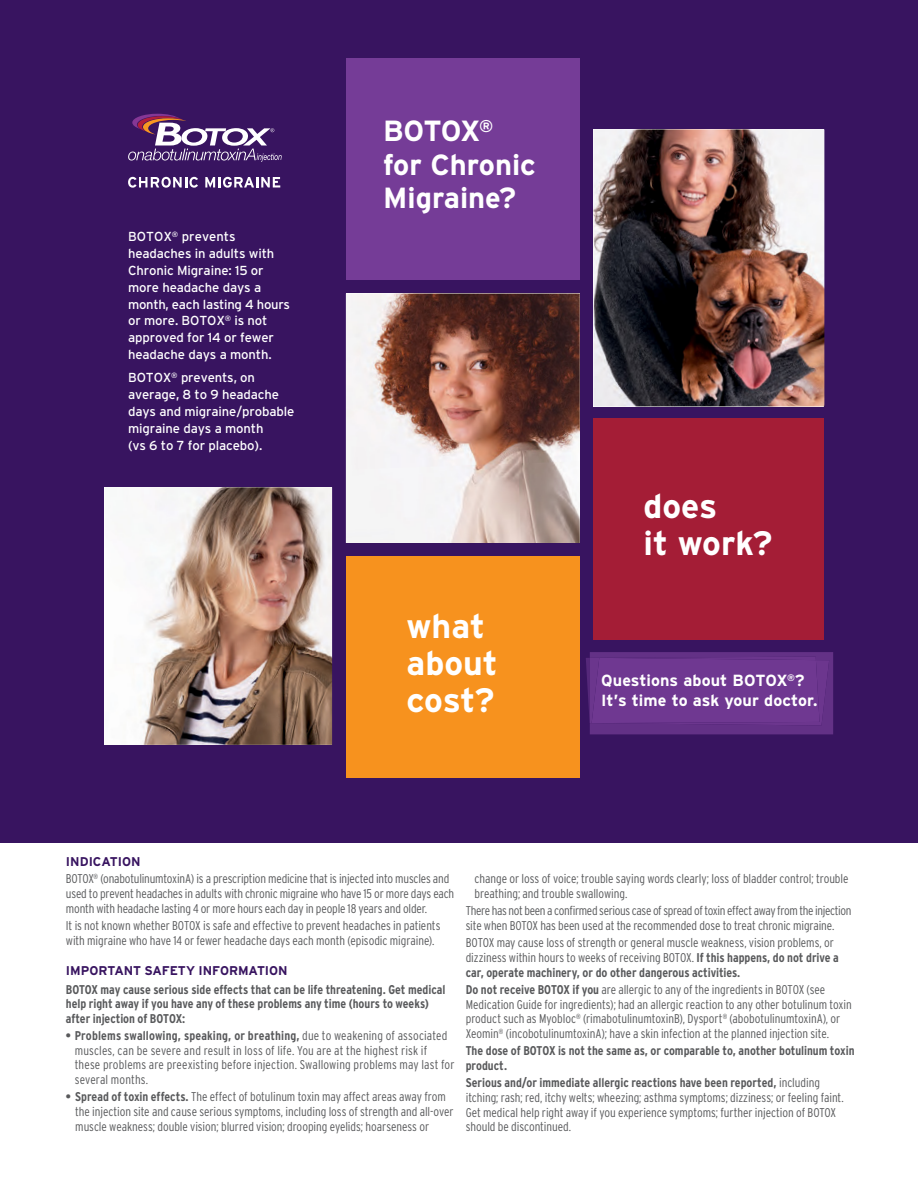
<style>
.page{position:relative;width:918px;height:1188px;background:#fff}
.page>*{position:absolute;margin:0;border:0;box-sizing:border-box;transform-origin:0 0}
.t1{font:700 33.75px/36.9px "Interstate";color:#fff}
.t2{font:700 29.1px/33.2px "Interstate";color:#fff}
.t3{font:700 16.2px/20px "Interstate";color:#fff}
.t4{font:13.05px/17px "Interstate";letter-spacing:-.01em;color:#fff}
.t5{font:300 condensed 12.75px/14.5px "Interstate";letter-spacing:-.005em;color:#58595b}
.t6{font:700 condensed 12.75px/14.5px "Interstate";letter-spacing:-.005em;color:#58595b}
.t7{font:300 condensed 12.75px/14.5px "Interstate";letter-spacing:-.025em;color:#58595b}
.t8{font:700 12.75px "Interstate";letter-spacing:-.005em;color:#381460}
.s1{font-weight:700;font-stretch:normal;color:#381460}
.s2{font-weight:700}
</style>
<div class="page">
<div style="left:0;top:0;width:918px;height:843px;background:#381460"></div>
<img style="left:105px;top:487px;width:227px;height:258px">
<img style="left:346px;top:294px;width:234px;height:249px">
<div style="left:346px;top:557px;width:234px;height:221px;background:#f7921e"></div>
<div style="left:593px;top:419px;width:231px;height:221px;background:#a41d36"></div>
<div style="left:346px;top:59px;width:234px;height:221px;background:#753c97"></div>
<img style="left:593px;top:129px;width:231px;height:277px">
<svg style="left:128px;top:177px;width:70px;height:11px"></svg>
<svg style="left:205px;top:177px;width:75px;height:11px"></svg>
<svg style="left:128px;top:114px;width:154px;height:48px"></svg>
<svg style="left:586px;top:652px;width:247px;height:82px"></svg>
<p class="t4" style="left:128px;top:228px;width:164px">BOTOX<sup>®</sup> prevents headaches in adults with<br>Chronic Migraine: 15 or more headache days a month, each lasting 4 hours or more. BOTOX<sup>®</sup> is not approved for 14 or fewer headache days a month.</p>
<p class="t4" style="left:128px;top:369px;width:168px">BOTOX<sup>®</sup> prevents, on average, 8 to 9 headache days and migraine/probable migraine days a month<br>(vs 6 to 7 for placebo).</p>
<h2 class="t2" style="left:383px;top:114px;width:154px">BOTOX<sup>® </sup>for Chronic<br>Migraine?</h2>
<h1 class="t1" style="left:407px;top:608px;width:93px">what about cost?</h1>
<h1 class="t1" style="left:644px;top:488px;width:131px">does<br>it work?</h1>
<p class="t3" style="left:601px;top:671px;width:218px">Questions about BOTOX<sup>®</sup>?<br>It’s time to ask your doctor.</p>
<p class="t5" style="left:66px;top:853px;width:385px;line-height:17.4px"><span class="s1">INDICATION<br></span>BOTOX<sup>®</sup> (onabotulinumtoxinA) is a prescription medicine that is injected into muscles and</p>
<p class="t5" style="left:66px;top:886px;width:390px">used to prevent headaches in adults with chronic migraine who have 15 or more days each month with headache lasting 4 or more hours each day in people 18 years and older.</p>
<p class="t5" style="left:66px;top:918px;width:376px">It is not known whether BOTOX is safe and effective to prevent headaches in patients with migraine who have 14 or fewer headache days each month (episodic migraine).</p>
<p class="t8" style="left:66px;top:963px;width:223px">IMPORTANT SAFETY INFORMATION</p>
<p class="t6" style="left:66px;top:982px;width:381px">BOTOX may cause serious side effects that can be life threatening. Get medical help right away if you have any of these problems any time (hours to weeks) after injection of BOTOX:</p>
<p class="t5" style="left:75px;top:1028px;width:381px;text-indent:-9px"><span class="s2">• Problems swallowing, speaking, or breathing,</span> due to weakening of associated muscles, can be severe and result in loss of life. You are at the highest risk if these problems are preexisting before injection. Swallowing problems may last for several months.</p>
<p class="t5" style="left:75px;top:1090px;width:380px;text-indent:-9px"><span class="s2">• Spread of toxin effects.</span> The effect of botulinum toxin may affect areas away from the injection site and cause serious symptoms, including loss of strength and all-over muscle weakness; double vision; blurred vision; drooping eyelids; hoarseness or</p>
<p class="t5" style="left:475px;top:872px;width:375px">change or loss of voice; trouble saying words clearly; loss of bladder control; trouble breathing; and trouble swallowing.</p>
<p class="t7" style="left:466px;top:903px;width:387px">There has not been a confirmed serious case of spread of toxin effect away from the injection site when BOTOX has been used at the recommended dose to treat chronic migraine.</p>
<p class="t5" style="left:466px;top:936px;width:375px">BOTOX may cause loss of strength or general muscle weakness, vision problems, or dizziness within hours to weeks of receiving BOTOX. <span class="s2">If this happens, do not drive a car, operate machinery, or do other dangerous activities.</span></p>
<p class="t5" style="left:466px;top:982px;width:388px"><span class="s2">Do not receive BOTOX if you</span> are allergic to any of the ingredients in BOTOX (see Medication Guide for ingredients); had an allergic reaction to any other botulinum toxin product such as Myobloc<sup>®</sup> (rimabotulinumtoxinB), Dysport<sup>®</sup> (abobotulinumtoxinA), or Xeomin<sup>®</sup> (incobotulinumtoxinA); have a skin infection at the planned injection site.</p>
<p class="t6" style="left:466px;top:1043px;width:390px">The dose of BOTOX is not the same as, or comparable to, another botulinum toxin product.</p>
<p class="t5" style="left:466px;top:1075px;width:379px"><span class="s2">Serious and/or immediate allergic reactions have been reported,</span> including itching; rash; red, itchy welts; wheezing; asthma symptoms; dizziness; or feeling faint.<br>Get medical help right away if you experience symptoms; further injection of BOTOX should be discontinued.</p>
</div>
